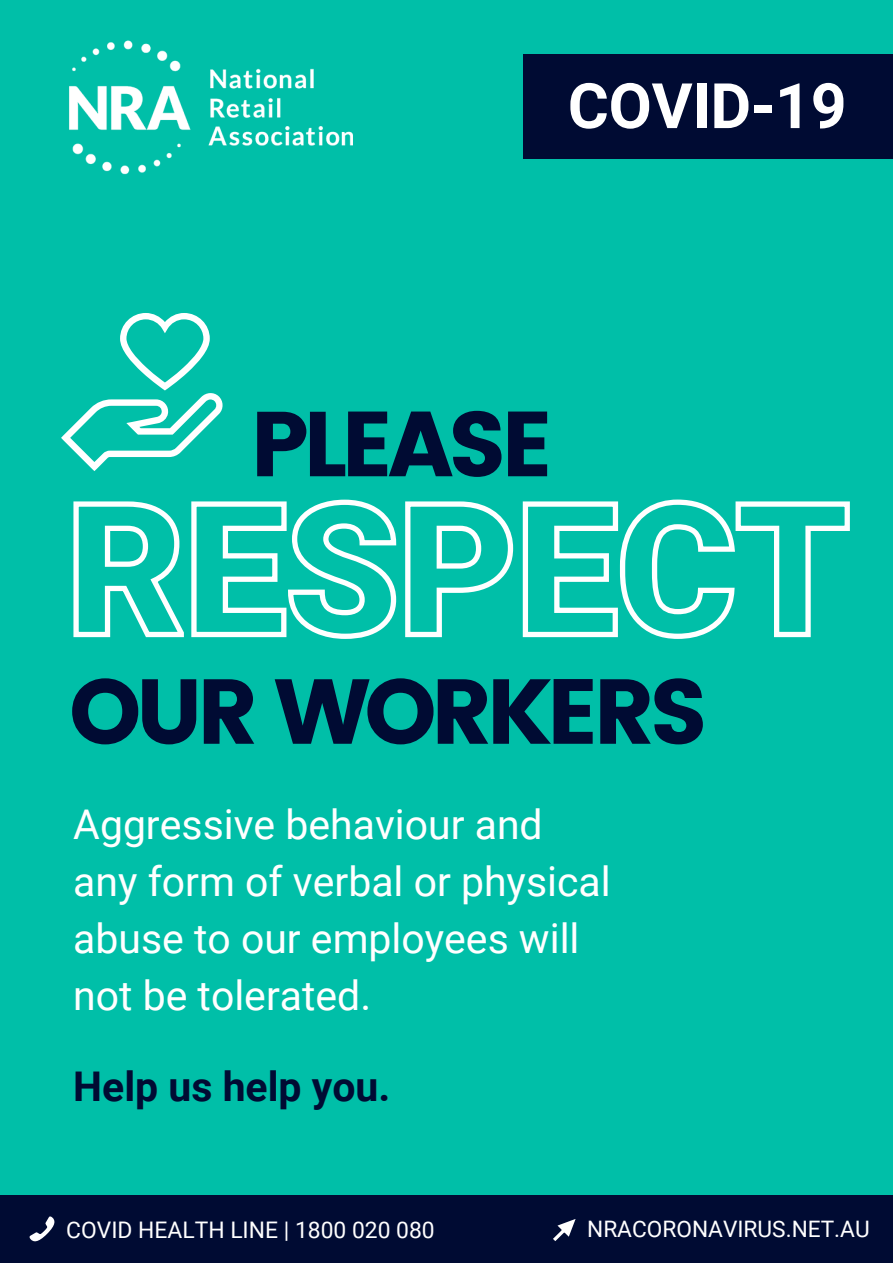
<style>
.page{position:relative;width:893px;height:1263px;background:#00bfa8}
.page>*{position:absolute;margin:0;border:0;box-sizing:border-box;transform-origin:0 0}
.t1{font:91.88px "Poppins";letter-spacing:-.065em;color:#000b33}
.t2{font:700 62.7px "Roboto";letter-spacing:-.005em;color:#fff}
.t3{font:40.95px/57.2px "Roboto";color:#fff}
.t4{font:700 40.95px "Roboto";color:#000b33}
.t5{font:22.88px "Roboto";color:#fff}
.t6{font:22.65px "Roboto";color:#fff}
</style>
<div class="page">
<img style="left:69px;top:40px;width:283px;height:135px">
<div style="left:523px;top:55px;width:370px;height:104px;background:#000b33"></div>
<div style="left:0;top:1196px;width:893px;height:67px;background:#000b33"></div>
<svg style="left:553px;top:1219px;width:23px;height:22px"></svg>
<svg style="left:29px;top:1216px;width:26px;height:26px"></svg>
<svg style="left:73px;top:499px;width:777px;height:140px"></svg>
<svg style="left:61px;top:313px;width:162px;height:158px"></svg>
<p class="t2" style="left:568px;top:70px;width:280px">COVID-19</p>
<p class="t1" style="left:250px;top:391px;width:305px">PLEASE</p>
<p class="t1" style="left:69px;top:658px;width:641px">OUR WORKERS</p>
<p class="t3" style="left:73px;top:796px;width:539px">Aggressive behaviour and any form of verbal or physical abuse to our employees will not be tolerated.</p>
<p class="t4" style="left:73px;top:1063px;width:319px">Help us help you.</p>
<p class="t5" style="left:66px;top:1216px;width:370px">COVID HEALTH LINE | 1800 020 080</p>
<p class="t6" style="left:587px;top:1216px;width:284px">NRACORONAVIRUS.NET.AU</p>
</div>
